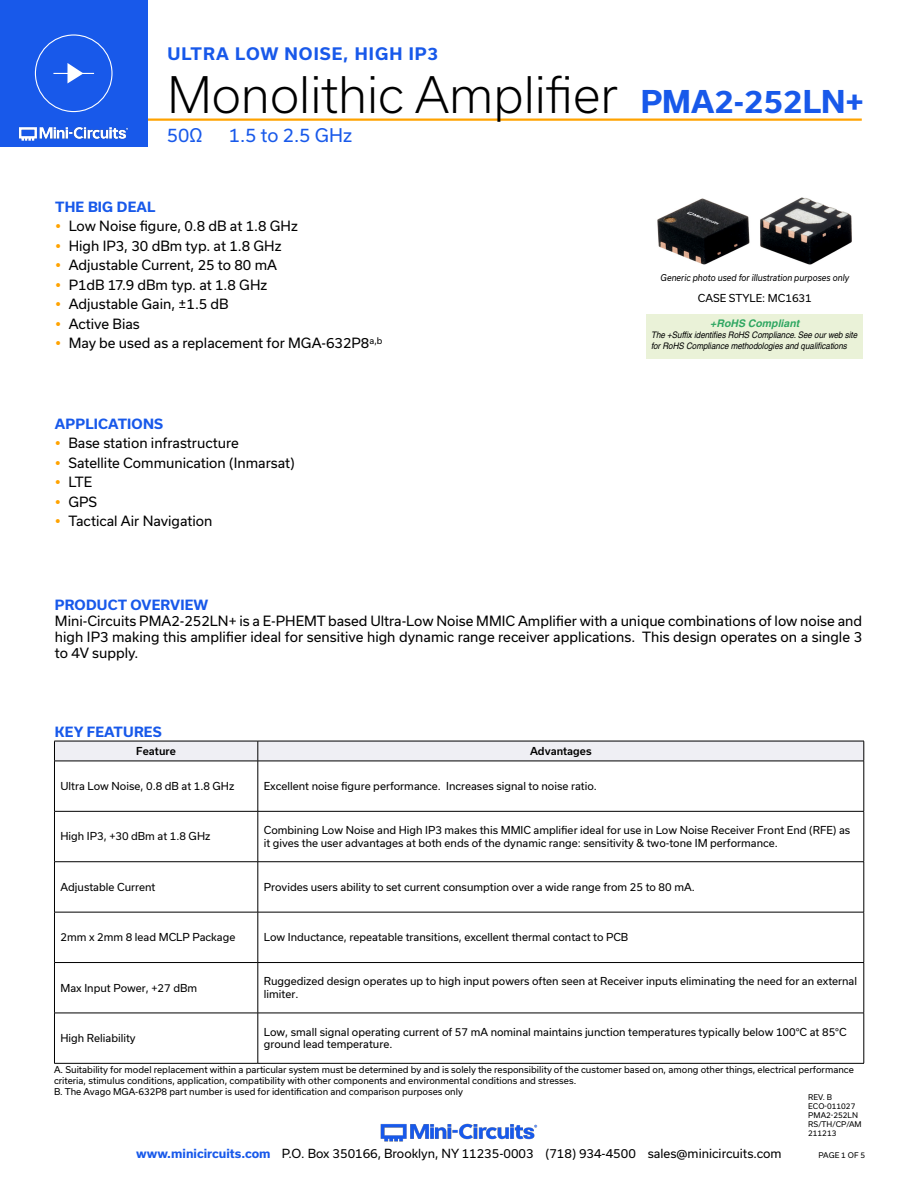
<style>
.page{position:relative;width:918px;height:1188px;background:#fff}
.page>*{position:absolute;margin:0;border:0;box-sizing:border-box;transform-origin:0 0}
.t1{font:300 48px "Usual";color:#000}
.t2{font:700 30px "Usual";color:#1859ea}
.Frequency{font:18px "Usual";color:#1859ea}
.t3{font:700 16.5px "Usual";letter-spacing:.065em;color:#1859ea}
.Regular_Copy{font:13.5px/16.2px "Usual";color:#000;text-align:justify}
.Blue_Headers{font:700 13.5px "Usual";letter-spacing:.015em;color:#1859ea}
.t4{font:12px "Usual";color:#000}
.Table_Body_Left_Just{font:10.5px/12.6px "Usual";color:#000}
.Table_Header_Center{font:500 10.5px "Usual";color:#000}
.Case_style_text{font:10.5px "Usual";color:#000}
.t5{font:italic 700 10.5px "Helvetica";color:rgb(0 148 68/.8)}
.Notes{font:9px/10.8px "Usual";color:#000}
.t6{font:italic 9px/10.8px "Helvetica";letter-spacing:-.005em;color:#000;scale:.9 1}
.Generic_photo_text{font:italic 9px "Usual";color:#000;scale:.9 1}
.Revision{font:7.5px "Usual";color:#000}
.s1{font-weight:700;color:#1859ea}
</style>
<div class="page">
<img style="left:380px;top:1123px;width:158px;height:19px">
<hr style="left:129px;top:118px;width:733px;height:3px;background:#ffa300">
<div style="left:0;top:0;width:147px;height:147px;background:#1859ea"></div>
<hr style="left:917px;top:0;width:1px;height:147px;background:#1859ea">
<img style="left:18px;top:126px;width:111px;height:15px">
<div style="left:35px;top:34px;width:77px;height:78px;border:1px solid #fff;border-radius:50%"></div>
<hr style="left:53px;top:73px;width:41px;height:1px;background:#fff">
<svg style="left:67px;top:63px;width:16px;height:20px"></svg>
<svg style="left:54px;top:741px;width:811px;height:20px"></svg>
<hr style="left:54px;top:761px;width:204px;height:1px;background:#000">
<hr style="left:54px;top:761px;width:1px;height:50px;background:#000">
<hr style="left:258px;top:761px;width:606px;height:1px;background:#000">
<hr style="left:258px;top:761px;width:1px;height:50px;background:#000">
<hr style="left:864px;top:761px;width:1px;height:50px;background:#000">
<hr style="left:54px;top:811px;width:204px;height:1px;background:#000">
<hr style="left:54px;top:812px;width:1px;height:50px;background:#000">
<hr style="left:258px;top:811px;width:606px;height:1px;background:#000">
<hr style="left:258px;top:812px;width:1px;height:50px;background:#000">
<hr style="left:864px;top:812px;width:1px;height:50px;background:#000">
<hr style="left:54px;top:861px;width:204px;height:1px;background:#000">
<hr style="left:54px;top:862px;width:1px;height:50px;background:#000">
<hr style="left:258px;top:861px;width:606px;height:1px;background:#000">
<hr style="left:258px;top:862px;width:1px;height:50px;background:#000">
<hr style="left:864px;top:862px;width:1px;height:50px;background:#000">
<hr style="left:54px;top:912px;width:204px;height:1px;background:#000">
<hr style="left:54px;top:912px;width:1px;height:50px;background:#000">
<hr style="left:258px;top:912px;width:606px;height:1px;background:#000">
<hr style="left:258px;top:912px;width:1px;height:50px;background:#000">
<hr style="left:864px;top:912px;width:1px;height:50px;background:#000">
<hr style="left:54px;top:962px;width:204px;height:1px;background:#000">
<hr style="left:54px;top:963px;width:1px;height:50px;background:#000">
<hr style="left:258px;top:962px;width:606px;height:1px;background:#000">
<hr style="left:258px;top:963px;width:1px;height:50px;background:#000">
<hr style="left:864px;top:963px;width:1px;height:50px;background:#000">
<hr style="left:54px;top:1013px;width:204px;height:1px;background:#000">
<hr style="left:54px;top:1013px;width:1px;height:50px;background:#000">
<hr style="left:258px;top:1013px;width:606px;height:1px;background:#000">
<hr style="left:258px;top:1013px;width:1px;height:50px;background:#000">
<hr style="left:864px;top:1013px;width:1px;height:50px;background:#000">
<hr style="left:54px;top:1063px;width:204px;height:1px;background:#000">
<hr style="left:258px;top:1063px;width:606px;height:1px;background:#000">
<div style="left:647px;top:314px;width:216px;height:45px;background:#eaf2d8"></div>
<img style="left:657px;top:197px;width:195px;height:68px">
<h3 class="t3" style="left:167px;top:45px;width:272px">ULTRA LOW NOISE, HIGH IP3</h3>
<h1 class="t1" style="left:167px;top:67px;width:452px">Monolithic Amplifier</h1>
<p class="Frequency" style="left:167px;top:125px;width:37px">50Ω</p>
<p class="Frequency" style="left:229px;top:125px;width:125px">1.5 to 2.5 GHz</p>
<p class="Blue_Headers" style="left:55px;top:199px;width:102px">THE BIG DEAL</p>
<p class="Regular_Copy" style="left:69px;top:218px;width:231px">Low Noise figure, 0.8 dB at 1.8 GHz</p>
<p class="Regular_Copy" style="left:69px;top:238px;width:214px">High IP3, 30 dBm typ. at 1.8 GHz</p>
<p class="Regular_Copy" style="left:69px;top:257px;width:210px">Adjustable Current, 25 to 80 mA</p>
<p class="Regular_Copy" style="left:69px;top:277px;width:200px">P1dB 17.9 dBm typ. at 1.8 GHz</p>
<p class="Regular_Copy" style="left:69px;top:296px;width:161px">Adjustable Gain, ±1.5 dB</p>
<p class="Regular_Copy" style="left:69px;top:316px;width:73px">Active Bias</p>
<p class="Regular_Copy" style="left:69px;top:335px;width:315px">May be used as a replacement for MGA-632P8<sup>a,b</sup></p>
<h2 class="t2" style="left:641px;top:84px;width:225px">PMA2-252LN+</h2>
<p class="Generic_photo_text" style="left:661px;top:272px;width:211px">Generic photo used for illustration purposes only</p>
<p class="Case_style_text" style="left:698px;top:292px;width:115px">CASE STYLE: MC1631</p>
<p class="t5" style="left:710px;top:317px;width:90px">+RoHS Compliant</p>
<p class="t6" style="left:651px;top:330px;width:231px">The +Suffix identifies RoHS Compliance. See our web site for RoHS Compliance methodologies and qualifications</p>
<p class="Blue_Headers" style="left:55px;top:416px;width:110px">APPLICATIONS</p>
<p class="Regular_Copy" style="left:68px;top:435px;width:172px">Base station infrastructure</p>
<p class="Regular_Copy" style="left:68px;top:455px;width:228px">Satellite Communication (Inmarsat)</p>
<p class="Regular_Copy" style="left:68px;top:474px;width:25px">LTE</p>
<p class="Regular_Copy" style="left:68px;top:494px;width:30px">GPS</p>
<p class="Regular_Copy" style="left:68px;top:513px;width:146px">Tactical Air Navigation</p>
<p class="Blue_Headers" style="left:55px;top:597px;width:155px">PRODUCT OVERVIEW</p>
<p class="Regular_Copy" style="left:55px;top:613px;width:809px">Mini-Circuits PMA2-252LN+ is a E-PHEMT based Ultra-Low Noise MMIC Amplifier with a unique combinations of low noise and high IP3 making this amplifier ideal for sensitive high dynamic range receiver applications. This design operates on a single 3 to 4V supply.</p>
<p class="Blue_Headers" style="left:55px;top:724px;width:108px">KEY FEATURES</p>
<p class="Table_Header_Center" style="left:136px;top:745px;width:41px">Feature</p>
<p class="Table_Header_Center" style="left:530px;top:745px;width:63px">Advantages</p>
<p class="Table_Body_Left_Just" style="left:60px;top:780px;width:175px">Ultra Low Noise, 0.8 dB at 1.8 GHz</p>
<p class="Table_Body_Left_Just" style="left:264px;top:780px;width:335px">Excellent noise figure performance. Increases signal to noise ratio.</p>
<p class="Table_Body_Left_Just" style="left:60px;top:830px;width:151px">High IP3, +30 dBm at 1.8 GHz</p>
<p class="Table_Body_Left_Just" style="left:264px;top:824px;width:588px">Combining Low Noise and High IP3 makes this MMIC amplifier ideal for use in Low Noise Receiver Front End (RFE) as it gives the user advantages at both ends of the dynamic range: sensitivity &amp; two-tone IM performance.</p>
<p class="Table_Body_Left_Just" style="left:60px;top:881px;width:96px">Adjustable Current</p>
<p class="Table_Body_Left_Just" style="left:264px;top:881px;width:432px">Provides users ability to set current consumption over a wide range from 25 to 80 mA.</p>
<p class="Table_Body_Left_Just" style="left:60px;top:931px;width:176px">2mm x 2mm 8 lead MCLP Package</p>
<p class="Table_Body_Left_Just" style="left:264px;top:931px;width:366px">Low Inductance, repeatable transitions, excellent thermal contact to PCB</p>
<p class="Table_Body_Left_Just" style="left:60px;top:981px;width:138px">Max Input Power, +27 dBm</p>
<p class="Table_Body_Left_Just" style="left:264px;top:975px;width:595px">Ruggedized design operates up to high input powers often seen at Receiver inputs eliminating the need for an external limiter.</p>
<p class="Table_Body_Left_Just" style="left:60px;top:1032px;width:77px">High Reliability</p>
<p class="Table_Body_Left_Just" style="left:264px;top:1026px;width:584px">Low, small signal operating current of 57 mA nominal maintains junction temperatures typically below 100°C at 85°C ground lead temperature.</p>
<p class="Notes" style="left:54px;top:1064px;width:801px">A. Suitability for model replacement within a particular system must be determined by and is solely the responsibility of the customer based on, among other things, electrical performance criteria, stimulus conditions, application, compatibility with other components and environmental conditions and stresses.</p>
<p class="Notes" style="left:54px;top:1086px;width:411px">B. The Avago MGA-632P8 part number is used for identification and comparison purposes only</p>
<p class="Revision" style="left:808px;top:1093px;width:25px">REV. B</p>
<p class="Revision" style="left:808px;top:1102px;width:49px">ECO-011027</p>
<p class="Revision" style="left:808px;top:1111px;width:51px">PMA2-252LN</p>
<p class="Revision" style="left:808px;top:1120px;width:55px">RS/TH/CP/AM</p>
<p class="Revision" style="left:808px;top:1129px;width:30px">211213</p>
<p class="t4" style="left:136px;top:1146px;width:647px"><span class="s1">www.minicircuits.com</span> P.O. Box 350166, Brooklyn, NY 11235-0003 (718) 934-4500 sales@minicircuits.com</p>
<p class="Revision" style="left:819px;top:1151px;width:48px">PAGE 1 OF 5</p>
</div>
